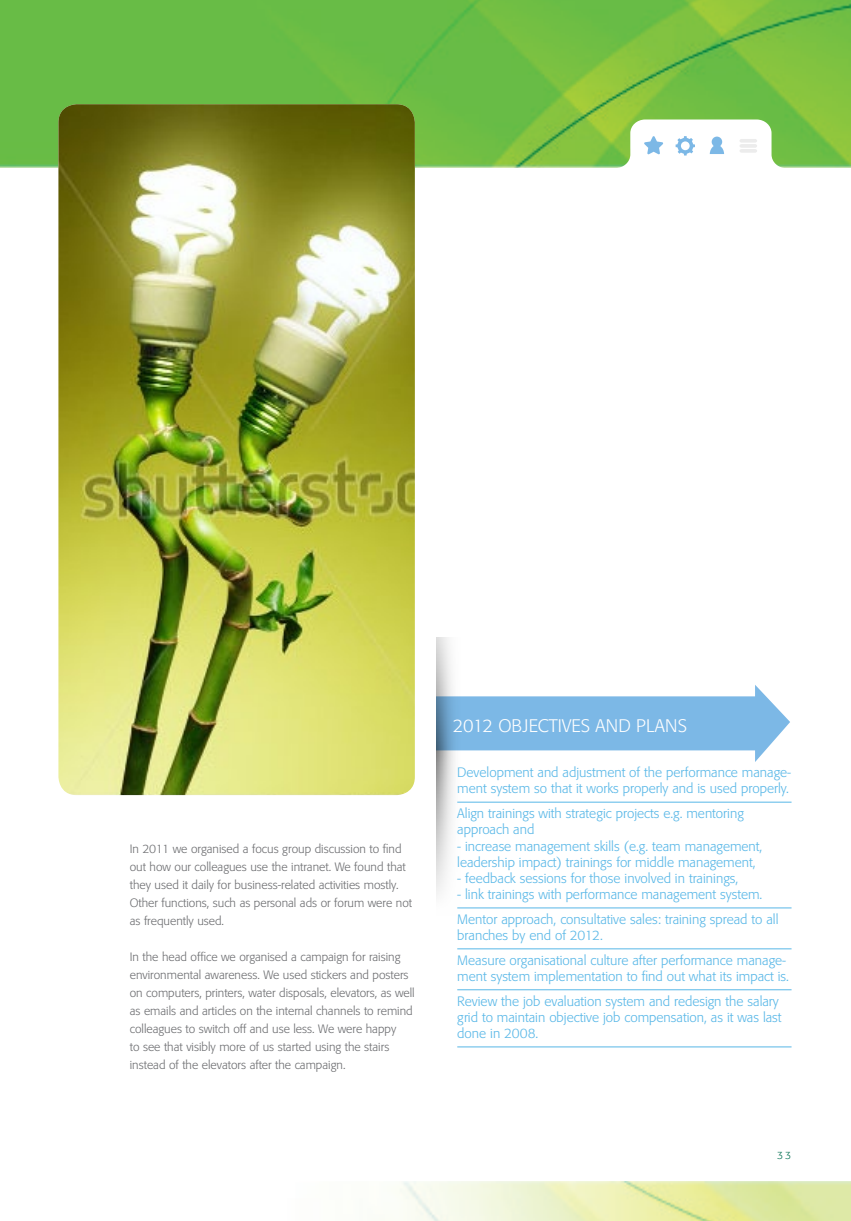
<style>
.page{position:relative;width:851px;height:1221px;background:#fff}
.page>*{position:absolute;margin:0;border:0;box-sizing:border-box;transform-origin:0 0}
.t1{font:300 18px "Formata LIGH Tp RO";color:#fff}
.t2{font:300 13.5px/16.2px "Formata LIGH Tp RO";color:#58b7e7}
.t3{font:300 12px/18px "Formata LIGH Tp RO";color:#6c6d70}
.t4{font:300 10.5px "Formata LIGH Tp RO";color:#006e51}
</style>
<div class="page">
<img style="left:0;top:0;width:850px;height:1220px">
<div style="left:0;top:168px;width:850px;height:1012px;background:#fff"></div>
<svg style="left:466px;top:685px;width:324px;height:77px"></svg>
<img style="left:436px;top:637px;width:30px;height:272px">
<hr style="left:457px;top:801px;width:334px;height:1px;background:#58b7e7">
<hr style="left:457px;top:907px;width:334px;height:1px;background:#58b7e7">
<hr style="left:457px;top:948px;width:334px;height:1px;background:#58b7e7">
<hr style="left:457px;top:989px;width:334px;height:1px;background:#58b7e7">
<hr style="left:457px;top:1046px;width:334px;height:1px;background:#58b7e7">
<img style="left:58px;top:104px;width:357px;height:691px">
<svg style="left:609px;top:119px;width:182px;height:49px"></svg>
<hr style="left:739px;top:149px;width:18px;height:4px;background:#ececec;border-radius:2px">
<hr style="left:739px;top:144px;width:18px;height:4px;background:#ececec;border-radius:2px">
<hr style="left:739px;top:139px;width:18px;height:4px;background:#ececec;border-radius:2px">
<p class="t3" style="left:130px;top:839px;width:284px">In 2011 we organised a focus group discussion to find out how our colleagues use the intranet. We found that they used it daily for business-related activities mostly.<br>Other functions, such as personal ads or forum were not as frequently used.</p>
<p class="t3" style="left:130px;top:947px;width:286px">In the head office we organised a campaign for raising environmental awareness. We used stickers and posters on computers, printers, water disposals, elevators, as well as emails and articles on the internal channels to remind colleagues to switch off and use less. We were happy<br>to see that visibly more of us started using the stairs instead of the elevators after the campaign.</p>
<h1 class="t1" style="left:453px;top:714px;width:236px">2012 OBJECTIVES AND PLANS</h1>
<p class="t2" style="left:457px;top:764px;width:335px">Development and adjustment of the performance manage&shy;ment system so that it works properly and is used properly.</p>
<p class="t2" style="left:457px;top:805px;width:288px">Align trainings with strategic projects e.g. mentoring approach and</p>
<p class="t2" style="left:457px;top:837px;width:306px">- increase management skills (e.g. team management, leadership impact) trainings for middle management,</p>
<p class="t2" style="left:457px;top:870px;width:282px">- feedback sessions for those involved in trainings,</p>
<p class="t2" style="left:457px;top:882px;width:323px;line-height:24.8px">- link trainings with performance management system.<br>Mentor approach, consultative sales: training spread to all</p>
<p class="t2" style="left:457px;top:923px;width:330px;line-height:24.8px">branches by end of 2012.<br>Measure organisational culture after performance manage-</p>
<p class="t2" style="left:457px;top:964px;width:333px;line-height:24.8px">ment system implementation to find out what its impact is.<br>Review the job evaluation system and redesign the salary</p>
<p class="t2" style="left:457px;top:1009px;width:326px">grid to maintain objective job compensation, as it was last done in 2008.</p>
<p class="t4" style="left:777px;top:1149px;width:16px">33</p>
</div>
